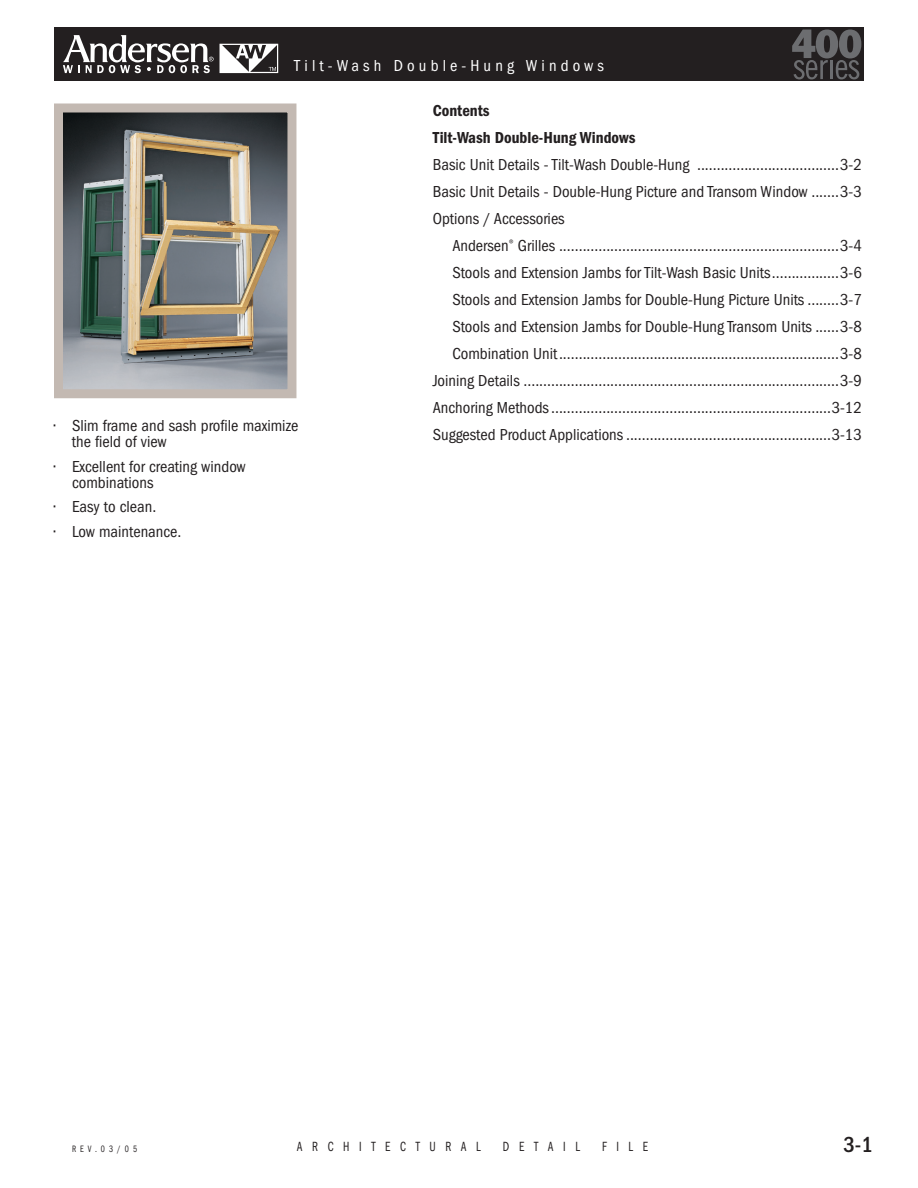
<style>
.page{position:relative;width:918px;height:1188px;background:#fff}
.page>*{position:absolute;margin:0;border:0;box-sizing:border-box;transform-origin:0 0}
.t1{font:500 condensed 22.5px "Franklin Gothic";color:#231f20}
.t2{font:condensed 16.5px/27px "Franklin Gothic";color:#231f20}
.t3{font:600 condensed 16.5px/27px "Franklin Gothic";color:#231f20}
.t4{font:condensed 16.5px "Franklin Gothic";letter-spacing:.25em;color:#fff}
.t5{font:condensed 13.8px "Franklin Gothic";letter-spacing:.83em;color:#231f20;scale:.84 1}
.t6{font:condensed 9.6px "Franklin Gothic";letter-spacing:.5em;color:#231f20;scale:.84 1}
</style>
<div class="page">
<div style="left:54px;top:27px;width:810px;height:54px;background:#231f20"></div>
<svg style="left:792px;top:30px;width:69px;height:49px"></svg>
<svg style="left:63px;top:35px;width:151px;height:38px"></svg>
<svg style="left:220px;top:44px;width:58px;height:29px"></svg>
<img style="left:64px;top:114px;width:222px;height:274px">
<div style="left:54px;top:104px;width:242px;height:294px;border:9px solid #c3b9b2"></div>
<p class="t4" style="left:294px;top:56px;width:312px">Tilt-Wash Double-Hung Windows</p>
<p class="t3" style="left:433px;top:98px;width:204px">Contents<br>Tilt-Wash Double-Hung Windows</p>
<p class="t2" style="left:433px;top:152px;width:431px;text-align:justify">Basic Unit Details - Tilt-Wash Double-Hung ....................................3-2<br>Basic Unit Details - Double-Hung Picture and Transom Window .......3-3<br>Options / Accessories</p>
<p class="t2" style="left:433px;top:233px;width:431px;text-align:right">Andersen<sup>®</sup> Grilles .......................................................................3-4<br>Stools and Extension Jambs for Tilt-Wash Basic Units .................3-6<br>Stools and Extension Jambs for Double-Hung Picture Units ........3-7<br>Stools and Extension Jambs for Double-Hung Transom Units ......3-8<br>Combination Unit .......................................................................3-8<br>Joining Details ................................................................................3-9<br>Anchoring Methods .......................................................................3-12<br>Suggested Product Applications ....................................................3-13</p>
<p class="t2" style="left:72px;top:418px;width:228px;line-height:15.8px;text-indent:-18px">• Slim frame and sash profile maximize the field of view</p>
<p class="t2" style="left:72px;top:459px;width:175px;line-height:15.8px;text-indent:-18px">• Excellent for creating window combinations</p>
<p class="t2" style="left:54px;top:493px;width:104px">• Easy to clean.</p>
<p class="t2" style="left:54px;top:518px;width:129px">• Low maintenance.</p>
<p class="t6" style="left:72px;top:1143px;width:79px">REV.03/05</p>
<p class="t5" style="left:297px;top:1139px;width:221px">ARCHITECTURAL</p>
<p class="t5" style="left:503px;top:1139px;width:93px">DETAIL</p>
<p class="t5" style="left:602px;top:1139px;width:56px">FILE</p>
<h1 class="t1" style="left:843px;top:1132px;width:31px">3-1</h1>
</div>
